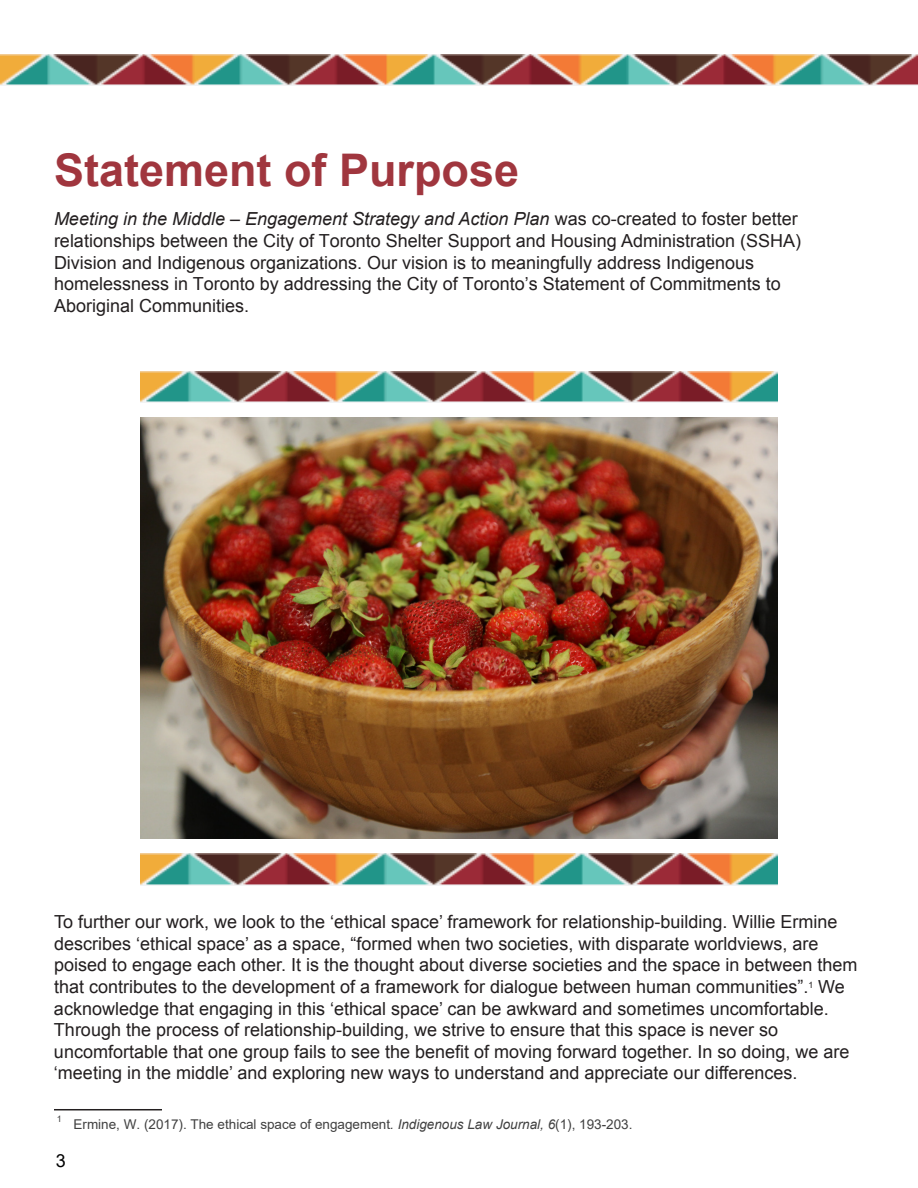
<style>
.page{position:relative;width:918px;height:1188px;background:#fff}
.page>*{position:absolute;margin:0;border:0;box-sizing:border-box;transform-origin:0 0}
.t1{font:700 45px "Arial";color:#a0363e}
.t2{font:18px/21.6px "Arial";color:#231f20}
.t3{font:18px "Arial";color:#000}
.t4{font:13.5px "Arial";color:#404040}
.t5{font:9px "Arial";color:#404040}
.s1{font-style:italic}
</style>
<div class="page">
<img style="left:140px;top:418px;width:638px;height:421px">
<img style="left:0;top:54px;width:918px;height:32px">
<hr style="left:54px;top:1109px;width:108px;height:1px;background:#231f20">
<img style="left:140px;top:854px;width:638px;height:31px">
<img style="left:140px;top:371px;width:638px;height:32px">
<h2 class="t1" style="left:54px;top:140px;width:467px">Statement of Purpose</h2>
<p class="t2" style="left:54px;top:208px;width:749px"><span class="s1">Meeting in the Middle – Engagement Strategy and Action Plan</span> was co-created to foster better relationships between the City of Toronto Shelter Support and Housing Administration (SSHA)<br>Division and Indigenous organizations. Our vision is to meaningfully address Indigenous homelessness in Toronto by addressing the City of Toronto’s Statement of Commitments to Aboriginal Communities.</p>
<p class="t2" style="left:54px;top:911px;width:805px">To further our work, we look to the ‘ethical space’ framework for relationship-building. Willie Ermine describes ‘ethical space’ as a space, “formed when two societies, with disparate worldviews, are poised to engage each other. It is the thought about diverse societies and the space in between them that contributes to the development of a framework for dialogue between human communities”.<sup>1</sup> We acknowledge that engaging in this ‘ethical space’ can be awkward and sometimes uncomfortable.<br>Through the process of relationship-building, we strive to ensure that this space is never so uncomfortable that one group fails to see the benefit of moving forward together. In so doing, we are ‘meeting in the middle’ and exploring new ways to understand and appreciate our differences.</p>
<p class="t5" style="left:57px;top:1113px;width:7px">1</p>
<p class="t4" style="left:74px;top:1115px;width:561px">Ermine, W. (2017). The ethical space of engagement<span class="s1">. Indigenous Law Journal, 6</span>(1), 193-203.</p>
<p class="t3" style="left:56px;top:1148px;width:12px">3</p>
</div>
